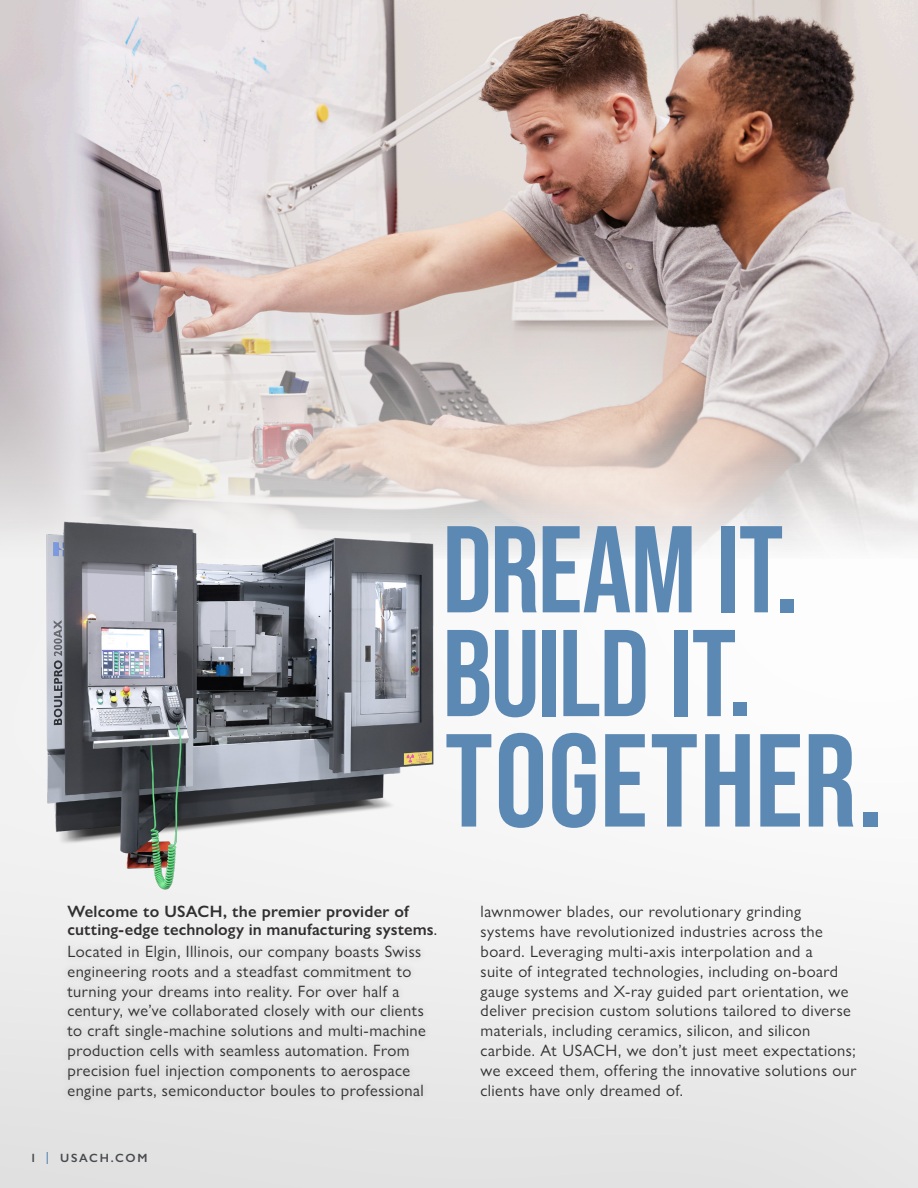
<style>
.page{position:relative;width:918px;height:1188px;background:#fff}
.page>*{position:absolute;margin:0;border:0;box-sizing:border-box;transform-origin:0 0}
.t1{font:700 132px "Bebas Neue Pro";letter-spacing:.005em;color:#5c89b4}
.t2{font:700 123.15px "Bebas Neue Pro";letter-spacing:-.01em;color:#5c89b4}
.t3{font:16.5px/19.8px "Gill Sans Nova";letter-spacing:.025em;color:#312f30}
.t4{font:600 16.5px/17.7px "Gill Sans Nova";letter-spacing:.01em;color:#312f30}
.t5{font:600 12px "Gill Sans";letter-spacing:.14em;color:#484b4e}
.s1{font-weight:400;font-size:17.4px}
.s2{color:#5c89b4}
</style>
<div class="page">
<img style="left:0;top:0;width:918px;height:559px">
<div style="left:60px;top:938px;width:373px;height:169px;background:#e5e5e5"></div>
<img style="left:8px;top:489px;width:461px;height:407px">
<p class="t2" style="left:442px;top:499px;width:359px">DREAM IT.</p>
<p class="t2" style="left:442px;top:603px;width:311px">BUILD IT.</p>
<p class="t1" style="left:445px;top:705px;width:440px">TOGETHER.</p>
<p class="t4" style="left:68px;top:903px;width:371px">Welcome to USACH, the premier provider of cutting-edge technology in manufacturing systems<span class="s1">.</span></p>
<p class="t3" style="left:68px;top:941px;width:360px">Located in Elgin, Illinois, our company boasts Swiss engineering roots and a steadfast commitment to turning your dreams into reality. For over half a century, we’ve collaborated closely with our clients to craft single-machine solutions and multi-machine production cells with seamless automation. From precision fuel injection components to aerospace engine parts, semiconductor boules to professional</p>
<p class="t5" style="left:30px;top:1151px;width:119px">1 <span class="s2">|</span> USACH.COM</p>
<p class="t3" style="left:481px;top:902px;width:378px">lawnmower blades, our revolutionary grinding systems have revolutionized industries across the board. Leveraging multi-axis interpolation and a<br>suite of integrated technologies, including on-board gauge systems and X-ray guided part orientation, we deliver precision custom solutions tailored to diverse materials, including ceramics, silicon, and silicon carbide. At USACH, we don’t just meet expectations; we exceed them, offering the innovative solutions our clients have only dreamed of.</p>
</div>
